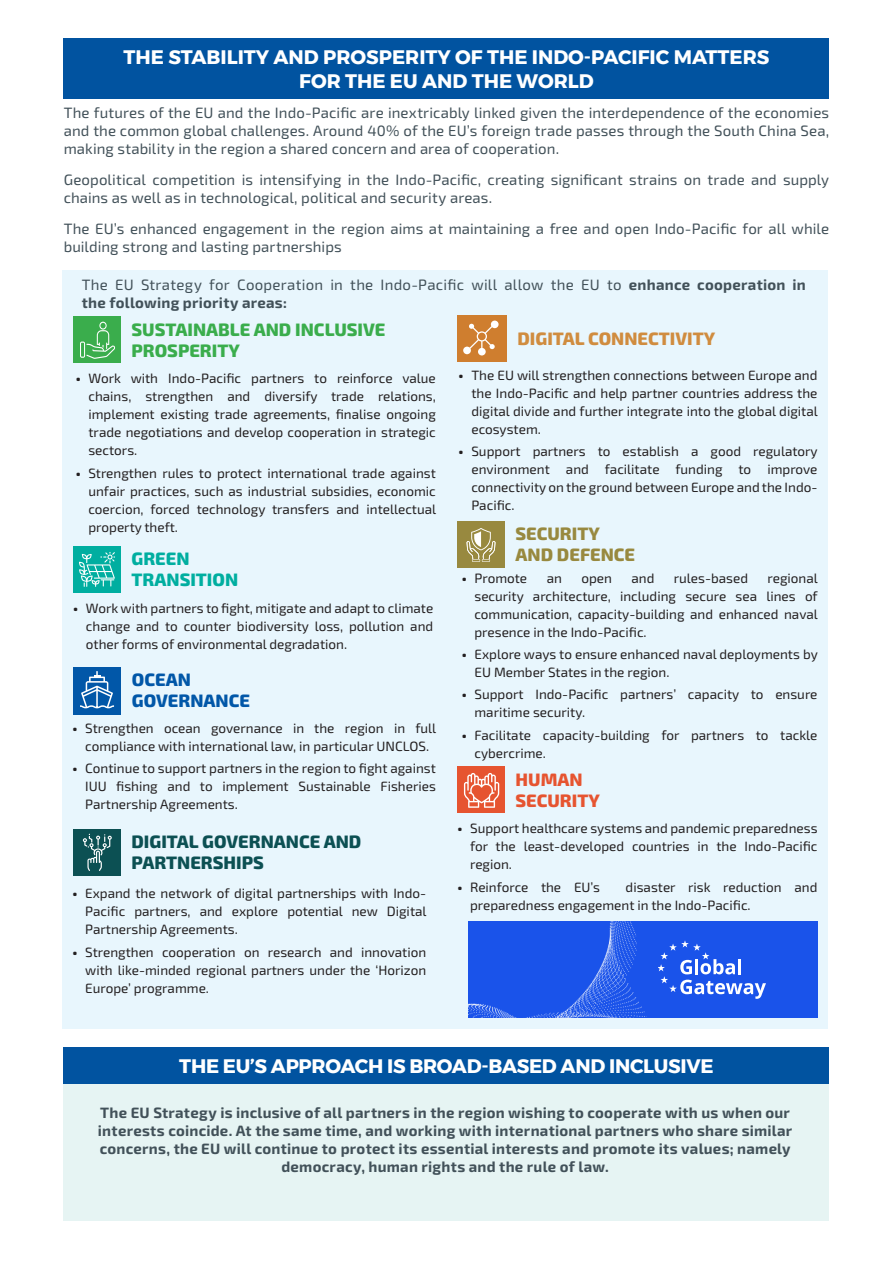
<style>
.page{position:relative;width:893px;height:1263px;background:#fff}
.page>*{position:absolute;margin:0;border:0;box-sizing:border-box;transform-origin:0 0}
.titles{font:700 19.5px/24px "Montserrat";color:#fff;text-align:center}
.Title_title-Parner{font:800 18px/21px "Exo 2";color:#3aad4c}
.Title_Partners{font:800 18px/21px "Exo 2";color:#0c5053}
.Title_Partners-2{font:800 18px "Exo 2";color:#d08c3f}
.Title_Partners-3{font:800 18px "Exo 2";color:#98893f}
.t1{font:800 18px "Exo 2";color:#00aea0}
.t2{font:800 18px "Exo 2";color:#0157a8}
.t3{font:800 18px "Exo 2";color:#e65430}
.txt_courant{font:15px/18px "Exo 2";letter-spacing:.005em;color:#425159}
.txt_courant-2{font:700 15px/18px "Exo 2";letter-spacing:.015em;color:#425159;text-align:center}
.t4{font:13.5px/18px "Exo 2";color:#231f20;text-align:justify}
.s1{font-weight:700}
.s2{font-weight:800}
</style>
<div class="page">
<div style="left:62px;top:270px;width:766px;height:759px;background:#e8f6fd"></div>
<div style="left:64px;top:1047px;width:765px;height:173px;background:#e6f4f3"></div>
<div style="left:64px;top:38px;width:765px;height:61px;background:#0153a0"></div>
<div style="left:64px;top:1047px;width:765px;height:37px;background:#0153a0"></div>
<div style="left:73px;top:829px;width:48px;height:47px;background:#0c5053"></div>
<div style="left:73px;top:316px;width:48px;height:47px;background:#3aad4c"></div>
<div style="left:74px;top:667px;width:47px;height:47px;background:#0157a8"></div>
<svg style="left:80px;top:671px;width:34px;height:37px"></svg>
<svg style="left:80px;top:322px;width:35px;height:37px"></svg>
<div style="left:73px;top:546px;width:48px;height:47px;background:#00aea0"></div>
<svg style="left:79px;top:552px;width:36px;height:35px"></svg>
<svg style="left:83px;top:834px;width:29px;height:37px"></svg>
<div style="left:457px;top:315px;width:50px;height:47px;background:#cf7e2f"></div>
<svg style="left:463px;top:321px;width:36px;height:34px"></svg>
<div style="left:457px;top:521px;width:48px;height:47px;background:#98893f"></div>
<svg style="left:466px;top:528px;width:30px;height:34px"></svg>
<div style="left:457px;top:766px;width:48px;height:47px;background:#e65430"></div>
<svg style="left:464px;top:773px;width:35px;height:35px"></svg>
<img style="left:469px;top:921px;width:349px;height:97px">
<svg style="left:658px;top:940px;width:107px;height:59px;background:#4271ed"></svg>
<p class="titles" style="left:124px;top:45px;width:647px">THE STABILITY AND PROSPERITY OF THE INDO-PACIFIC MATTERS<br>FOR THE EU AND THE WORLD</p>
<p class="txt_courant" style="left:64px;top:103px;width:767px;text-align:justify">The futures of the EU and the Indo-Pacific are inextricably linked given the interdependence of the economies and the common global challenges. Around 40% of the EU’s foreign trade passes through the South China Sea, making stability in the region a shared concern and area of cooperation.</p>
<p class="txt_courant" style="left:64px;top:170px;width:767px">Geopolitical competition is intensifying in the Indo-Pacific, creating significant strains on trade and supply chains as well as in technological, political and security areas.</p>
<p class="txt_courant" style="left:64px;top:219px;width:767px">The EU’s enhanced engagement in the region aims at maintaining a free and open Indo-Pacific for all while building strong and lasting partnerships</p>
<p class="txt_courant" style="left:82px;top:275px;width:725px">The EU Strategy for Cooperation in the Indo-Pacific will allow the EU to <span class="s1">enhance cooperation in the following priority areas:</span></p>
<p class="Title_title-Parner" style="left:132px;top:317px;width:255px">SUSTAINABLE AND INCLUSIVE<br>PROSPERITY</p>
<p class="t4" style="left:88px;top:369px;width:349px;text-indent:-13px"><span class="s2">•</span> Work with Indo-Pacific partners to reinforce value chains, strengthen and diversify trade relations, implement existing trade agreements, finalise ongoing trade negotiations and develop cooperation in strategic sectors.</p>
<p class="t4" style="left:88px;top:463px;width:349px;text-indent:-13px"><span class="s2">•</span> Strengthen rules to protect international trade against unfair practices, such as industrial subsidies, economic coercion, forced technology transfers and intellectual property theft.</p>
<p class="t1" style="left:132px;top:545px;width:60px">GREEN</p>
<p class="t1" style="left:132px;top:566px;width:108px">TRANSITION</p>
<p class="t4" style="left:86px;top:599px;width:349px;text-indent:-13px"><span class="s2">•</span> Work with partners to fight, mitigate and adapt to climate change and to counter biodiversity loss, pollution and other forms of environmental degradation.</p>
<p class="t2" style="left:132px;top:665px;width:61px">OCEAN</p>
<p class="t2" style="left:132px;top:686px;width:120px">GOVERNANCE</p>
<p class="t4" style="left:72px;top:718px;width:365px;text-align:center"><span class="s2">•</span> Strengthen ocean governance in the region in full compliance with international law, in particular UNCLOS.</p>
<p class="t4" style="left:85px;top:759px;width:352px;text-indent:-13px"><span class="s2">•</span> Continue to support partners in the region to fight against IUU fishing and to implement Sustainable Fisheries Partnership Agreements.</p>
<p class="Title_Partners" style="left:132px;top:830px;width:231px">DIGITAL GOVERNANCE AND<br>PARTNERSHIPS</p>
<p class="t4" style="left:85px;top:884px;width:343px;text-indent:-13px"><span class="s2">•</span> Expand the network of digital partnerships with Indo-Pacific partners, and explore potential new Digital Partnership Agreements.</p>
<p class="t4" style="left:85px;top:942px;width:343px;text-indent:-13px"><span class="s2">•</span> Strengthen cooperation on research and innovation with like-minded regional partners under the ‘Horizon Europe’ programme.</p>
<p class="Title_Partners-2" style="left:517px;top:324px;width:199px">DIGITAL CONNECTIVITY</p>
<p class="t4" style="left:471px;top:365px;width:348px;text-indent:-13px"><span class="s2">•</span> The EU will strengthen connections between Europe and the Indo-Pacific and help partner countries address the digital divide and further integrate into the global digital ecosystem.</p>
<p class="t4" style="left:471px;top:442px;width:348px;text-indent:-13px"><span class="s2">•</span> Support partners to establish a good regulatory environment and facilitate funding to improve connectivity on the ground between Europe and the Indo-Pacific.</p>
<p class="Title_Partners-3" style="left:515px;top:520px;width:86px">SECURITY</p>
<p class="Title_Partners-3" style="left:515px;top:541px;width:121px">AND DEFENCE</p>
<p class="t4" style="left:462px;top:569px;width:67px"><span class="s2">•</span> Promote</p>
<p class="t4" style="left:547px;top:569px;width:17px">an</p>
<p class="t4" style="left:581px;top:569px;width:32px">open</p>
<p class="t4" style="left:631px;top:569px;width:24px">and</p>
<p class="t4" style="left:674px;top:569px;width:76px">rules-based</p>
<p class="t4" style="left:474px;top:569px;width:345px;text-indent:293px">regional security architecture, including secure sea lines of communication, capacity-building and enhanced naval presence in the Indo-Pacific.</p>
<p class="t4" style="left:474px;top:645px;width:345px;text-indent:-13px"><span class="s2">•</span> Explore ways to ensure enhanced naval deployments by<br>EU Member States in the region.</p>
<p class="t4" style="left:474px;top:685px;width:344px;text-indent:-13px"><span class="s2">•</span> Support Indo-Pacific partners’ capacity to ensure maritime security.</p>
<p class="t4" style="left:474px;top:725px;width:344px;text-indent:-13px"><span class="s2">•</span> Facilitate capacity-building for partners to tackle cybercrime.</p>
<p class="t3" style="left:515px;top:765px;width:69px">HUMAN</p>
<p class="t3" style="left:515px;top:786px;width:86px">SECURITY</p>
<p class="t4" style="left:470px;top:819px;width:349px;text-indent:-13px"><span class="s2">•</span> Support healthcare systems and pandemic preparedness for the least-developed countries in the Indo-Pacific region.</p>
<p class="t4" style="left:457px;top:877px;width:144px"><span class="s2">•</span> Reinforce the EU’s</p>
<p class="t4" style="left:470px;top:877px;width:349px;text-indent:156px">disaster risk reduction and preparedness engagement in the Indo-Pacific.</p>
<p class="titles" style="left:179px;top:1054px;width:536px">THE EU’S APPROACH IS BROAD-BASED AND INCLUSIVE</p>
<p class="txt_courant-2" style="left:98px;top:1103px;width:696px">The EU Strategy is inclusive of all partners in the region wishing to cooperate with us when our interests coincide. At the same time, and working with international partners who share similar concerns, the EU will continue to protect its essential interests and promote its values; namely democracy, human rights and the rule of law.</p>
</div>
